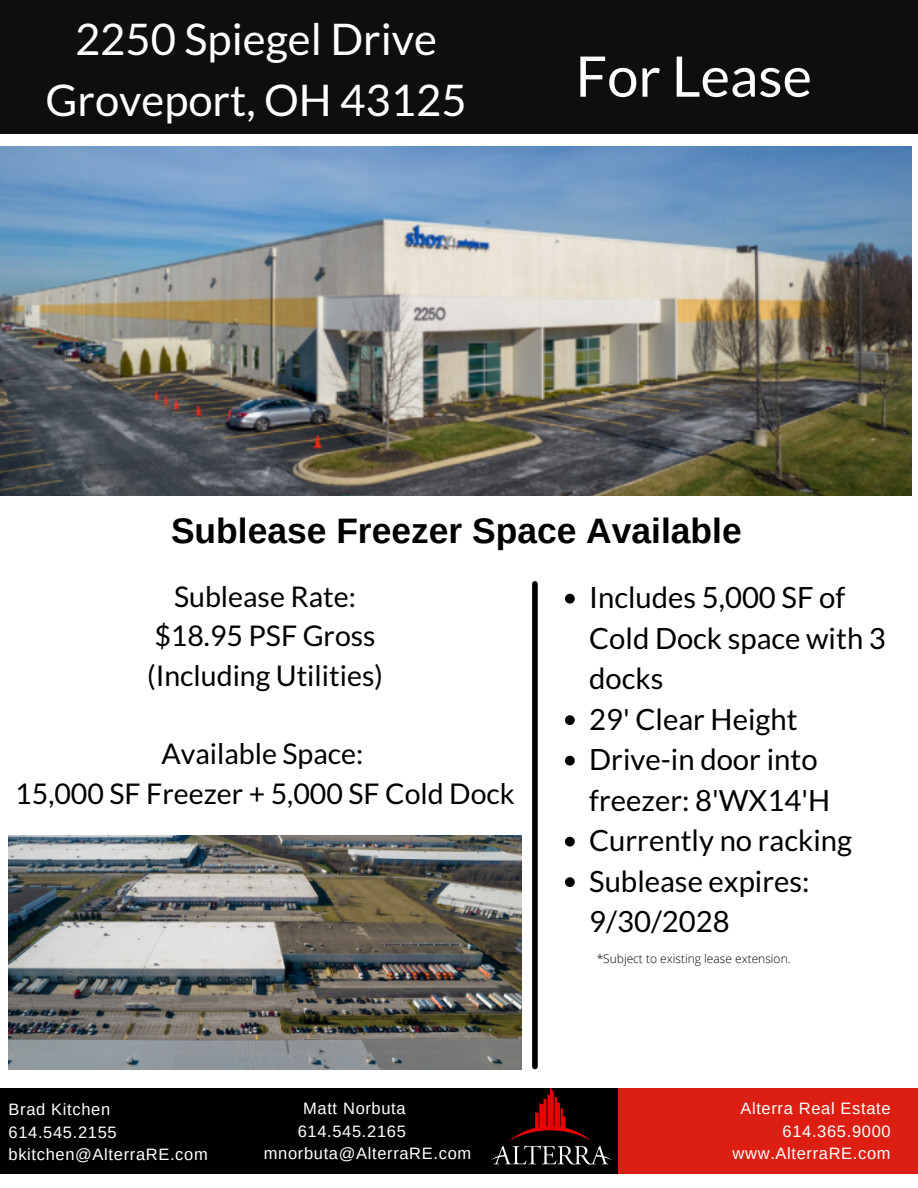
<style>
.page{position:relative;width:918px;height:1188px;background:#fff}
.page>*{position:absolute;margin:0;border:0;box-sizing:border-box;transform-origin:0 0}
.t1{font:55.95px "Lato";color:#fff}
.t2{font:43.65px "Lato";color:#fff}
.t3{font:700 35.4px "Arimo";color:#000}
.t4{font:29.25px/40.5px "Lato";color:#000}
.t5{font:28.5px "Lato";color:#000}
.t6{font:16.5px "Arimo";letter-spacing:.04em;color:#fff}
.t7{font:300 12px "Open Sans";color:#000}
</style>
<div class="page">
<div style="left:0;top:0;width:918px;height:133px;background:#0e0e0e"></div>
<div style="left:0;top:1089px;width:620px;height:84px;background:#000"></div>
<div style="left:618px;top:1089px;width:300px;height:84px;background:#dd1f13"></div>
<div style="left:532px;top:584px;width:6px;height:483px;background:#000"></div>
<img style="left:492px;top:1089px;width:119px;height:75px">
<img style="left:0;top:147px;width:911px;height:349px">
<img style="left:9px;top:835px;width:513px;height:234px">
<svg style="left:565px;top:594px;width:10px;height:10px"></svg>
<svg style="left:565px;top:715px;width:10px;height:10px"></svg>
<svg style="left:565px;top:756px;width:10px;height:10px"></svg>
<svg style="left:565px;top:837px;width:10px;height:10px"></svg>
<svg style="left:565px;top:877px;width:10px;height:10px"></svg>
<p class="t2" style="left:75px;top:12px;width:363px">2250 Spiegel Drive</p>
<p class="t2" style="left:45px;top:73px;width:423px">Groveport, OH 43125</p>
<p class="t1" style="left:576px;top:41px;width:238px">For Lease</p>
<p class="t3" style="left:171px;top:511px;width:572px">Sublease Freezer Space Available</p>
<p class="t5" style="left:174px;top:579px;width:183px">Sublease Rate:</p>
<p class="t5" style="left:154px;top:618px;width:223px">$18.95 PSF Gross</p>
<p class="t5" style="left:147px;top:658px;width:237px">(Including Utilities)</p>
<p class="t4" style="left:589px;top:576px;width:298px">Includes 5,000 SF of<br>Cold Dock space with 3 docks</p>
<p class="t4" style="left:589px;top:698px;width:210px">29' Clear Height</p>
<p class="t4" style="left:589px;top:738px;width:243px">Drive-in door into freezer: 8'WX14'H</p>
<p class="t4" style="left:589px;top:819px;width:264px">Currently no racking</p>
<p class="t4" style="left:589px;top:860px;width:222px">Sublease expires:<br>9/30/2028</p>
<p class="t7" style="left:597px;top:950px;width:195px">*Subject to existing lease extension.</p>
<p class="t5" style="left:161px;top:736px;width:203px">Available Space:</p>
<p class="t5" style="left:15px;top:776px;width:501px">15,000 SF Freezer + 5,000 SF Cold Dock</p>
<p class="t6" style="left:9px;top:1100px;width:103px">Brad Kitchen</p>
<p class="t6" style="left:9px;top:1123px;width:110px">614.545.2155</p>
<p class="t6" style="left:9px;top:1145px;width:201px">bkitchen@AlterraRE.com</p>
<p class="t6" style="left:303px;top:1100px;width:104px">Matt Norbuta</p>
<p class="t6" style="left:298px;top:1122px;width:110px">614.545.2165</p>
<p class="t6" style="left:264px;top:1145px;width:209px">mnorbuta@AlterraRE.com</p>
<p class="t6" style="left:740px;top:1100px;width:152px">Alterra Real Estate</p>
<p class="t6" style="left:783px;top:1122px;width:110px">614.365.9000</p>
<p class="t6" style="left:733px;top:1145px;width:160px">www.AlterraRE.com</p>
</div>
